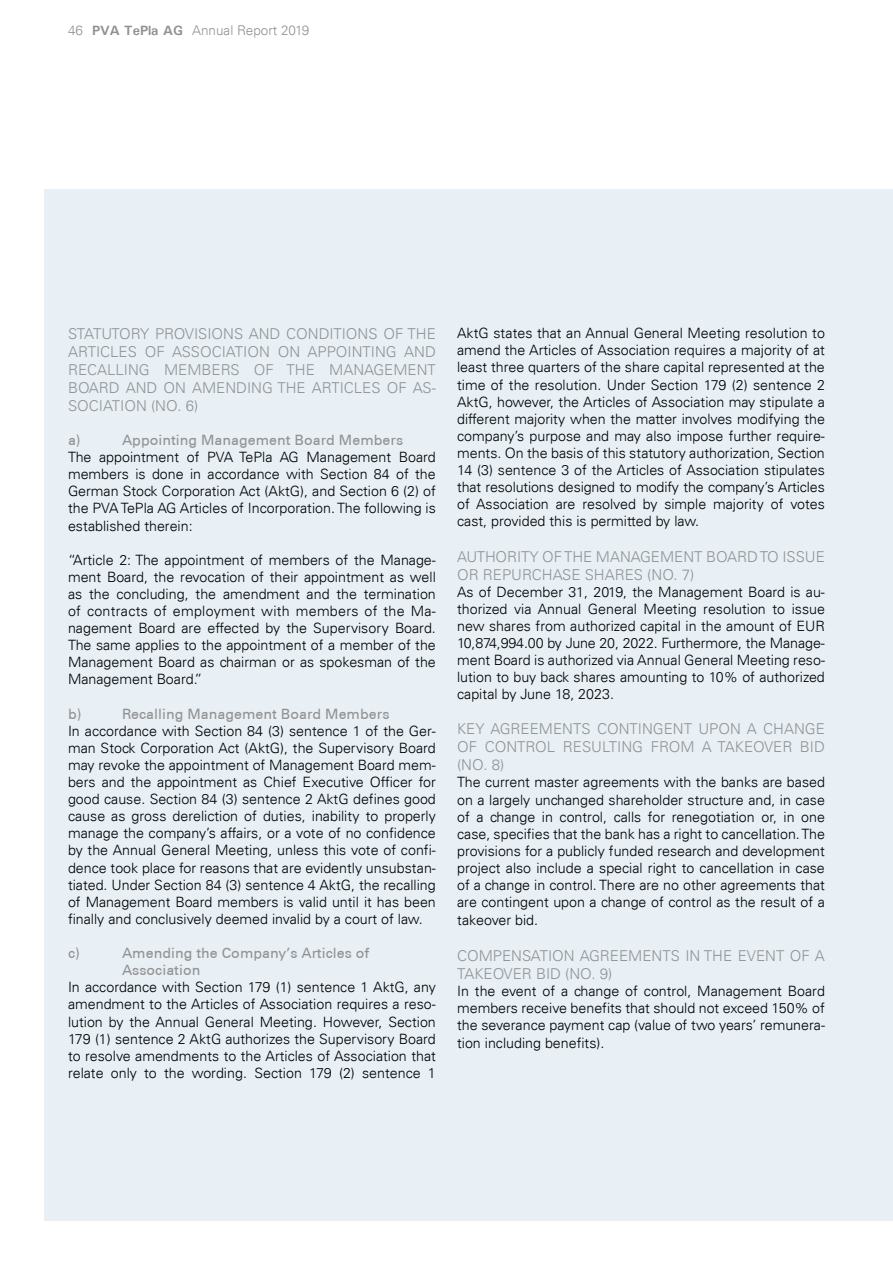
<style>
.page{position:relative;width:893px;height:1263px;background:#fff}
.page>*{position:absolute;margin:0;border:0;box-sizing:border-box;transform-origin:0 0}
.t1{font:300 15px/18px "Univers LT";color:#929292;text-align:justify}
.t2{font:300 14.25px/17.1px "Univers LT";color:#000;text-align:justify}
.t3{font:500 14.25px/17.1px "Univers CE";color:#929292}
.t4{font:300 13.5px "Univers LT";color:#929292}
.s1{font-family:"Univers ATT";font-weight:700}
</style>
<div class="page">
<div style="left:45px;top:189px;width:848px;height:1031px;background:#e8f0f6"></div>
<p class="t4" style="left:68px;top:22px;width:243px">46 <span class="s1">PVA TePla AG</span> Annual Report 2019</p>
<p class="t1" style="left:68px;top:324px;width:369px">STATUTORY PROVISIONS AND CONDITIONS OF THE ARTICLES OF ASSOCIATION ON APPOINTING AND RECALLING MEMBERS OF THE MANAGEMENT BOARD AND ON AMENDING THE ARTICLES OF AS-SOCIATION (NO. 6)</p>
<p class="t3" style="left:68px;top:432px;width:14px">a)</p>
<p class="t3" style="left:122px;top:432px;width:283px">Appointing Management Board Members</p>
<p class="t2" style="left:68px;top:448px;width:369px">The appointment of PVA TePla AG Management Board members is done in accordance with Section 84 of the German Stock Corporation Act (AktG), and Section 6 (2) of the PVA TePla AG Articles of Incorporation. The following is established therein:</p>
<p class="t2" style="left:68px;top:551px;width:369px">“Article 2: The appointment of members of the Manage&shy;ment Board, the revocation of their appointment as well as the concluding, the amendment and the termination of contracts of employment with members of the Ma&shy;nagement Board are effected by the Supervisory Board.<br>The same applies to the appointment of a member of the Management Board as chairman or as spokesman of the Management Board.”</p>
<p class="t3" style="left:68px;top:705px;width:15px">b)</p>
<p class="t3" style="left:122px;top:705px;width:269px">Recalling Management Board Members</p>
<p class="t2" style="left:68px;top:722px;width:369px">In accordance with Section 84 (3) sentence 1 of the Ger&shy;man Stock Corporation Act (AktG), the Supervisory Board may revoke the appointment of Management Board mem&shy;bers and the appointment as Chief Executive Officer for good cause. Section 84 (3) sentence 2 AktG defines good cause as gross dereliction of duties, inability to properly manage the company’s affairs, or a vote of no confidence by the Annual General Meeting, unless this vote of confi&shy;dence took place for reasons that are evidently unsubstan&shy;tiated. Under Section 84 (3) sentence 4 AktG, the recalling of Management Board members is valid until it has been finally and conclusively deemed invalid by a court of law.</p>
<p class="t3" style="left:68px;top:945px;width:13px">c)</p>
<p class="t3" style="left:122px;top:945px;width:249px">Amending the Company’s Articles of<br>Association</p>
<p class="t2" style="left:68px;top:979px;width:369px">In accordance with Section 179 (1) sentence 1 AktG, any amendment to the Articles of Association requires a reso&shy;lution by the Annual General Meeting. However, Section 179 (1) sentence 2 AktG authorizes the Supervisory Board to resolve amendments to the Articles of Association that relate only to the wording. Section 179 (2) sentence 1</p>
<p class="t2" style="left:457px;top:325px;width:369px">AktG states that an Annual General Meeting resolution to amend the Articles of Association requires a majority of at least three quarters of the share capital represented at the time of the resolution. Under Section 179 (2) sentence 2<br>AktG, however, the Articles of Association may stipulate a different majority when the matter involves modifying the company’s purpose and may also impose further require&shy;ments. On the basis of this statutory authorization, Section 14 (3) sentence 3 of the Articles of Association stipulates that resolutions designed to modify the company’s Articles of Association are resolved by simple majority of votes cast, provided this is permitted by law.</p>
<p class="t1" style="left:457px;top:547px;width:369px">AUTHORITY OF THE MANAGEMENT BOARD TO ISSUE<br>OR REPURCHASE SHARES (NO. 7)</p>
<p class="t2" style="left:457px;top:583px;width:369px">As of December 31, 2019, the Management Board is au&shy;thorized via Annual General Meeting resolution to issue new shares from authorized capital in the amount of EUR 10,874,994.00 by June 20, 2022. Furthermore, the Manage&shy;ment Board is authorized via Annual General Meeting reso&shy;lution to buy back shares amounting to 10% of authorized capital by June 18, 2023.</p>
<p class="t1" style="left:457px;top:720px;width:369px">KEY AGREEMENTS CONTINGENT UPON A CHANGE OF CONTROL RESULTING FROM A TAKEOVER BID (NO. 8)</p>
<p class="t2" style="left:457px;top:774px;width:369px">The current master agreements with the banks are based on a largely unchanged shareholder structure and, in case of a change in control, calls for renegotiation or, in one case, specifies that the bank has a right to cancellation. The provisions for a publicly funded research and development project also include a special right to cancellation in case of a change in control. There are no other agreements that are contingent upon a change of control as the result of a takeover bid.</p>
<p class="t1" style="left:457px;top:947px;width:369px">COMPENSATION AGREEMENTS IN THE EVENT OF A<br>TAKEOVER BID (NO. 9)</p>
<p class="t2" style="left:457px;top:983px;width:369px">In the event of a change of control, Management Board members receive benefits that should not exceed 150% of the severance payment cap (value of two years’ remunera&shy;tion including benefits).</p>
</div>
